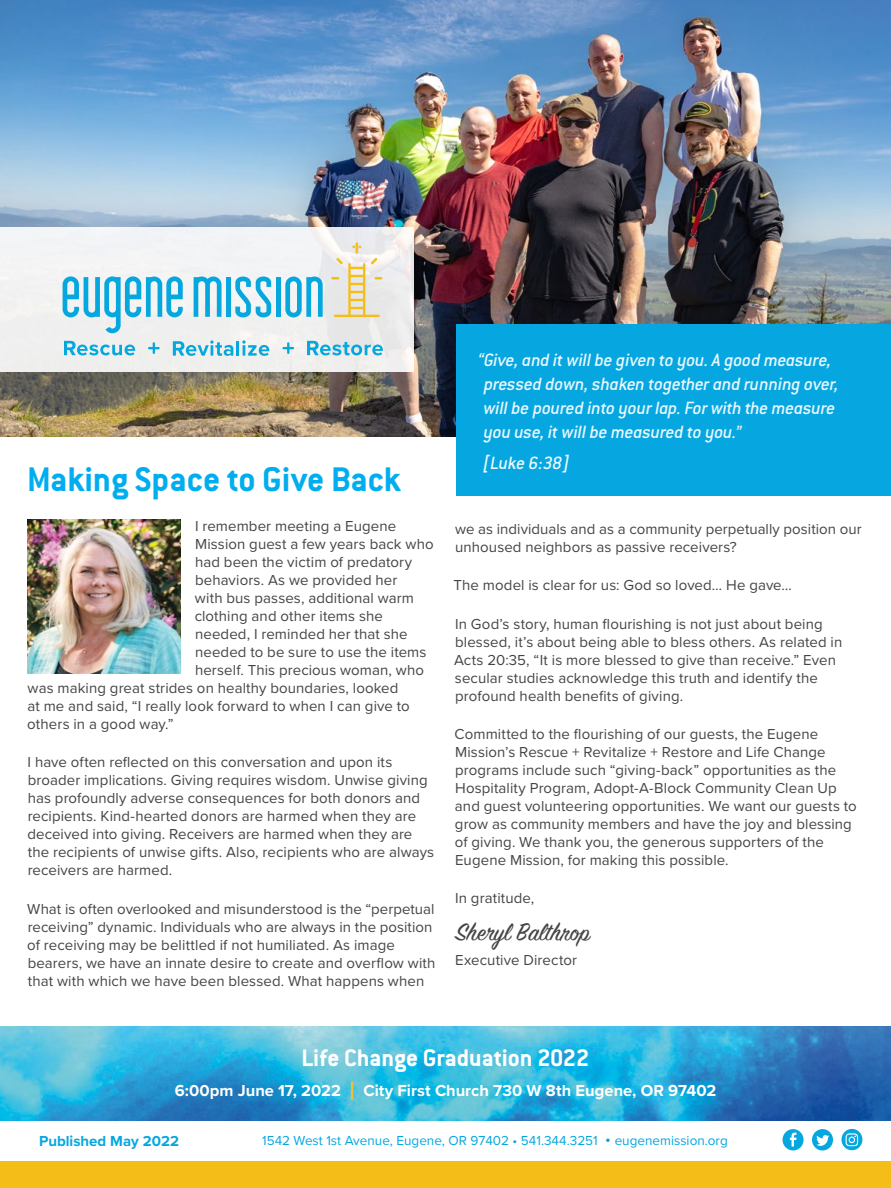
<style>
.page{position:relative;width:891px;height:1188px;background:#fff}
.page>*{position:absolute;margin:0;border:0;box-sizing:border-box;transform-origin:0 0}
.t1{font:700 37.5px "Conduit ITC";color:#00aeef}
.t2{font:27px "Sign Painter House Script";letter-spacing:-.005em;color:#444545}
.t3{font:700 26.25px "Conduit ITC";color:#fff}
.t4{font:italic 500 19.5px/24px "Conduit ITC";letter-spacing:-.015em;color:#e9f7fe}
.t5{font:700 16.5px "Proxima Nova";color:#fff}
.t6{font:15px/18px "Proxima Nova";letter-spacing:.005em;color:#444545}
.t7{font:700 15px "Proxima Nova";color:#06a7e0}
.t8{font:13.5px "Proxima Nova";color:#06a7e0}
.s1{font-size:25.5px;color:#f8c02f}
.s2{font-family:"Gotham"}
</style>
<div class="page">
<img style="left:0;top:0;width:891px;height:436px">
<img style="left:27px;top:519px;width:154px;height:154px">
<div style="left:456px;top:325px;width:410px;height:171px;background:#06a7e0"></div>
<div style="left:0;top:227px;width:414px;height:145px;background:#f1f1f1"></div>
<svg style="left:63px;top:276px;width:120px;height:57px"></svg>
<svg style="left:194px;top:277px;width:28px;height:40px"></svg>
<div style="left:226px;top:277px;width:5px;height:40px;background:#05a7df"></div>
<svg style="left:235px;top:277px;width:36px;height:40px"></svg>
<div style="left:276px;top:277px;width:5px;height:40px;background:#05a7df"></div>
<svg style="left:285px;top:277px;width:38px;height:40px"></svg>
<svg style="left:331px;top:242px;width:51px;height:75px"></svg>
<svg style="left:64px;top:341px;width:71px;height:14px"></svg>
<svg style="left:173px;top:340px;width:96px;height:16px"></svg>
<svg style="left:307px;top:341px;width:76px;height:14px"></svg>
<svg style="left:282px;top:342px;width:12px;height:12px"></svg>
<svg style="left:148px;top:342px;width:12px;height:12px"></svg>
<svg style="left:0;top:1026px;width:891px;height:94px;background:#36a5d3"></svg>
<div style="left:846px;top:325px;width:45px;height:171px;background:#06a7e0"></div>
<div style="left:783px;top:1129px;width:21px;height:22px;background:#05a7df;border-radius:50%"></div>
<svg style="left:790px;top:1133px;width:7px;height:14px"></svg>
<div style="left:812px;top:1129px;width:21px;height:22px;background:#05a7df;border-radius:50%"></div>
<svg style="left:816px;top:1135px;width:13px;height:11px"></svg>
<svg style="left:841px;top:1129px;width:21px;height:21px"></svg>
<svg style="left:846px;top:1133px;width:12px;height:13px"></svg>
<div style="left:0;top:1161px;width:891px;height:27px;background:#f5bd17"></div>
<h1 class="t1" style="left:27px;top:457px;width:375px">Making Space to Give Back</h1>
<p class="t6" style="left:195px;top:516px;width:203px">I remember meeting a Eugene</p>
<p class="t6" style="left:195px;top:534px;width:240px">Mission guest a few years back who</p>
<p class="t6" style="left:195px;top:552px;width:219px">had been the victim of predatory</p>
<p class="t6" style="left:195px;top:570px;width:204px">behaviors. As we provided her</p>
<p class="t6" style="left:195px;top:588px;width:221px">with bus passes, additional warm</p>
<p class="t6" style="left:195px;top:606px;width:190px">clothing and other items she</p>
<p class="t6" style="left:195px;top:624px;width:214px">needed, I reminded her that she</p>
<p class="t6" style="left:195px;top:642px;width:233px">needed to be sure to use the items</p>
<p class="t6" style="left:195px;top:660px;width:231px">herself. This precious woman, who</p>
<p class="t6" style="left:28px;top:678px;width:372px">was making great strides on healthy boundaries, looked</p>
<p class="t6" style="left:27px;top:696px;width:384px">at me and said, “I really look forward to when I can give to</p>
<p class="t6" style="left:27px;top:714px;width:148px">others in a good way.”</p>
<p class="t6" style="left:27px;top:753px;width:408px">I have often reflected on this conversation and upon its broader implications. Giving requires wisdom. Unwise giving has profoundly adverse consequences for both donors and recipients. Kind-hearted donors are harmed when they are deceived into giving. Receivers are harmed when they are the recipients of unwise gifts. Also, recipients who are always receivers are harmed.</p>
<p class="t6" style="left:27px;top:899px;width:410px">What is often overlooked and misunderstood is the “perpetual receiving” dynamic. Individuals who are always in the position of receiving may be belittled if not humiliated. As image bearers, we have an innate desire to create and overflow with that with which we have been blessed. What happens when</p>
<h3 class="t4" style="left:478px;top:348px;width:362px">“Give, and it will be given to you. A good measure, pressed down, shaken together and running over, will be poured into your lap. For with the measure you use, it will be measured to you.”</h3>
<h3 class="t4" style="left:484px;top:451px;width:87px">[Luke 6:38]</h3>
<p class="t6" style="left:455px;top:520px;width:408px">we as individuals and as a community perpetually position our unhoused neighbors as passive receivers?</p>
<p class="t6" style="left:454px;top:576px;width:340px">The model is clear for us: God so loved… He gave…</p>
<p class="t6" style="left:454px;top:614px;width:390px">In God’s story, human flourishing is not just about being blessed, it’s about being able to bless others. As related in Acts 20:35, “It is more blessed to give than receive.” Even secular studies acknowledge this truth and identify the profound health benefits of giving.</p>
<p class="t6" style="left:454px;top:724px;width:404px">Committed to the flourishing of our guests, the Eugene Mission’s Rescue + Revitalize + Restore and Life Change programs include such “giving-back” opportunities as the Hospitality Program, Adopt-A-Block Community Clean Up and guest volunteering opportunities. We want our guests to grow as community members and have the joy and blessing of giving. We thank you, the generous supporters of the Eugene Mission, for making this possible.</p>
<p class="t6" style="left:455px;top:889px;width:81px">In gratitude,</p>
<h2 class="t2" style="left:455px;top:915px;width:137px">Sheryl Balthrop</h2>
<p class="t6" style="left:455px;top:950px;width:123px">Executive Director</p>
<h3 class="t3" style="left:301px;top:1042px;width:290px">Life Change Graduation 2022</h3>
<p class="t5" style="left:175px;top:1078px;width:543px">6:00pm June 17, 2022 <span class="s1">|</span> City First Church 730 W 8th Eugene, OR 97402</p>
<p class="t7" style="left:39px;top:1130px;width:142px">Published May 2022</p>
<p class="t8" style="left:262px;top:1130px;width:467px">1542 West 1st Avenue, Eugene, OR 97402 • 541.344.3251 <span class="s2">•</span> eugenemission.org</p>
</div>
